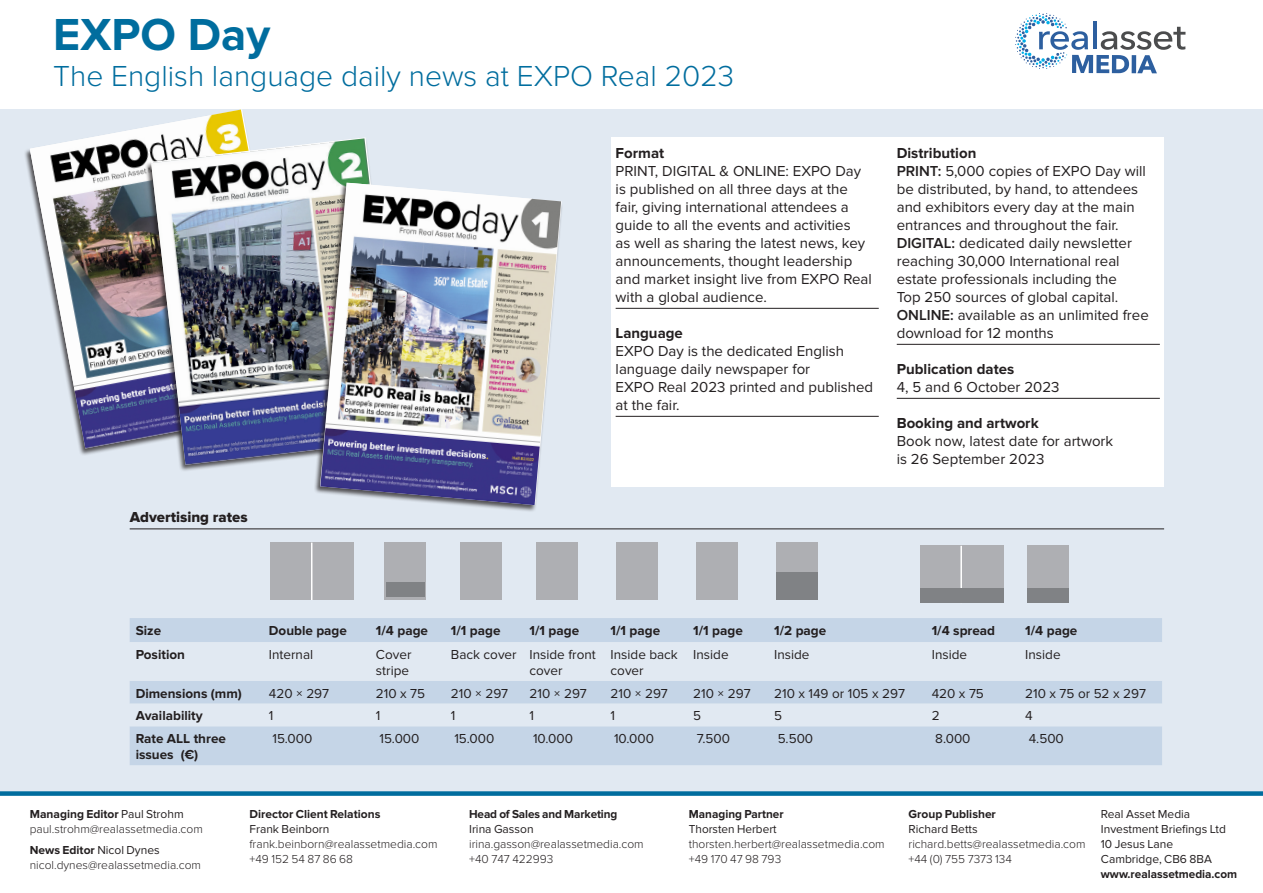
<style>
.page{position:relative;width:1263px;height:893px;background:#fff}
.page>*{position:absolute;margin:0;border:0;box-sizing:border-box;transform-origin:0 0}
.t1{font:700 46.5px "Proxima Nova";color:#006d9e}
.t2{font:300 30px "Proxima Nova";color:#006d9e}
.t3{font:15px/18px "Proxima Nova";color:#231f20}
.t4{font:700 15px "Proxima Nova";color:#231f20}
.t5{font:15px "Proxima Nova Extrabld";color:#231f20}
.t6{font:13.5px/16.2px "Proxima Nova";color:#231f20}
.t7{font:700 13.5px/16.2px "Proxima Nova";color:#231f20}
._00_Body_copy{font:300 12px/15px "Proxima Nova";color:#231f20}
._00_Body_copy-2{font:700 12px/15px "Proxima Nova";color:#231f20}
._00_Body_copy-3{font:12px "Proxima Nova";color:#231f20}
.s1{font-weight:600}
.s2{font-weight:700}
.s3{font-weight:400}
</style>
<div class="page">
<div style="left:0;top:109px;width:1263px;height:687px;background:#e1e9f2"></div>
<div style="left:24px;top:109px;width:275px;height:347px;background:#231f20;opacity:.75"></div>
<img style="left:30px;top:110px;width:266px;height:338px">
<div style="left:611px;top:137px;width:553px;height:350px;background:#fff"></div>
<hr style="left:616px;top:308px;width:263px;height:1px;background:#231f20">
<hr style="left:616px;top:416px;width:263px;height:1px;background:#231f20">
<hr style="left:897px;top:344px;width:263px;height:1px;background:#231f20">
<hr style="left:897px;top:398px;width:263px;height:1px;background:#231f20">
<svg style="left:1015px;top:13px;width:170px;height:60px"></svg>
<div style="left:0;top:791px;width:1263px;height:5px;background:#006d9e"></div>
<div style="left:130px;top:618px;width:1032px;height:147px;background:#c5d5e7"></div>
<svg style="left:130px;top:642px;width:1032px;height:84px"></svg>
<div style="left:270px;top:543px;width:84px;height:57px;background:#aeafb3"></div>
<hr style="left:311px;top:543px;width:1px;height:57px;background:#fff">
<div style="left:384px;top:543px;width:42px;height:57px;background:#aeafb3"></div>
<div style="left:460px;top:543px;width:42px;height:57px;background:#aeafb3"></div>
<div style="left:536px;top:543px;width:42px;height:57px;background:#aeafb3"></div>
<div style="left:616px;top:543px;width:42px;height:57px;background:#aeafb3"></div>
<div style="left:386px;top:582px;width:38px;height:15px;background:#808285"></div>
<div style="left:696px;top:543px;width:42px;height:57px;background:#aeafb3"></div>
<div style="left:776px;top:543px;width:42px;height:57px;background:#aeafb3"></div>
<div style="left:776px;top:573px;width:42px;height:27px;background:#808285"></div>
<div style="left:920px;top:546px;width:84px;height:57px;background:#aeafb3"></div>
<hr style="left:960px;top:546px;width:2px;height:57px;background:#fff">
<div style="left:920px;top:588px;width:84px;height:15px;background:#808285"></div>
<div style="left:1027px;top:546px;width:42px;height:57px;background:#aeafb3"></div>
<div style="left:1027px;top:588px;width:42px;height:15px;background:#808285"></div>
<hr style="left:130px;top:528px;width:1034px;height:1px;background:#231f20">
<div style="left:145px;top:137px;width:256px;height:335px;background:#231f20;opacity:.75"></div>
<img style="left:151px;top:138px;width:248px;height:327px">
<div style="left:314px;top:183px;width:249px;height:330px;background:#231f20;opacity:.75"></div>
<img style="left:320px;top:183px;width:241px;height:322px">
<p class="t1" style="left:53px;top:8px;width:219px">EXPO Day</p>
<p class="t2" style="left:53px;top:59px;width:682px">The English language daily news at EXPO Real 2023</p>
<p class="t5" style="left:130px;top:508px;width:120px">Advertising rates</p>
<p class="t4" style="left:616px;top:144px;width:50px">Format</p>
<p class="t3" style="left:616px;top:162px;width:258px">PRINT, DIGITAL &amp; ONLINE: EXPO Day is published on all three days at the fair, giving international attendees a guide to all the events and activities<br>as well as sharing the latest news, key announcements, thought leadership and market insight live from EXPO Real with a global audience.</p>
<p class="t4" style="left:616px;top:324px;width:69px">Language</p>
<p class="t3" style="left:616px;top:342px;width:259px">EXPO Day is the dedicated English language daily newspaper for<br>EXPO Real 2023 printed and published at the fair.</p>
<p class="t4" style="left:897px;top:144px;width:81px">Distribution</p>
<p class="t3" style="left:897px;top:162px;width:254px"><span class="s1">PRINT:</span> 5,000 copies of EXPO Day will be distributed, by hand, to attendees and exhibitors every day at the main entrances and throughout the fair.<br><span class="s1">DIGITAL:</span> dedicated daily newsletter reaching 30,000 International real estate professionals including the<br>Top 250 sources of global capital.<br><span class="s1">ONLINE:</span> available as an unlimited free download for 12 months</p>
<p class="t4" style="left:897px;top:360px;width:119px">Publication dates</p>
<p class="t3" style="left:897px;top:378px;width:164px">4, 5 and 6 October 2023</p>
<p class="t4" style="left:897px;top:414px;width:143px">Booking and artwork</p>
<p class="t3" style="left:897px;top:432px;width:218px">Book now, latest date for artwork is 26 September 2023</p>
<p class="t7" style="left:136px;top:622px;width:27px">Size</p>
<p class="t7" style="left:269px;top:622px;width:80px">Double page</p>
<p class="t7" style="left:376px;top:622px;width:54px">1/4 page</p>
<p class="t7" style="left:451px;top:622px;width:51px">1/1 page</p>
<p class="t7" style="left:530px;top:622px;width:51px">1/1 page</p>
<p class="t7" style="left:611px;top:622px;width:51px">1/1 page</p>
<p class="t7" style="left:693px;top:622px;width:51px">1/1 page</p>
<p class="t7" style="left:774px;top:622px;width:54px">1/2 page</p>
<p class="t7" style="left:932px;top:622px;width:65px">1/4 spread</p>
<p class="t7" style="left:1025px;top:622px;width:54px">1/4 page</p>
<p class="t7" style="left:136px;top:646px;width:51px">Position</p>
<p class="t6" style="left:269px;top:646px;width:46px">Internal</p>
<p class="t6" style="left:376px;top:646px;width:37px">Cover stripe</p>
<p class="t6" style="left:451px;top:646px;width:67px">Back cover</p>
<p class="t6" style="left:530px;top:646px;width:68px">Inside front cover</p>
<p class="t6" style="left:611px;top:646px;width:69px">Inside back cover</p>
<p class="t6" style="left:693px;top:646px;width:37px">Inside</p>
<p class="t6" style="left:774px;top:646px;width:37px">Inside</p>
<p class="t6" style="left:932px;top:646px;width:37px">Inside</p>
<p class="t6" style="left:1025px;top:646px;width:37px">Inside</p>
<p class="t7" style="left:136px;top:685px;width:108px">Dimensions (mm)</p>
<p class="t6" style="left:269px;top:685px;width:62px">420 × 297</p>
<p class="t6" style="left:376px;top:685px;width:51px">210 x 75</p>
<p class="t6" style="left:451px;top:685px;width:59px">210 × 297</p>
<p class="t6" style="left:530px;top:685px;width:59px">210 × 297</p>
<p class="t6" style="left:611px;top:685px;width:59px">210 × 297</p>
<p class="t6" style="left:693px;top:685px;width:59px">210 × 297</p>
<p class="t6" style="left:774px;top:685px;width:132px">210 x 149 or 105 x 297</p>
<p class="t6" style="left:932px;top:685px;width:54px">420 x 75</p>
<p class="t6" style="left:1025px;top:685px;width:122px">210 x 75 or 52 x 297</p>
<p class="t7" style="left:136px;top:708px;width:69px">Availability</p>
<p class="t6" style="left:269px;top:708px;width:6px">1</p>
<p class="t6" style="left:376px;top:708px;width:6px">1</p>
<p class="t6" style="left:451px;top:708px;width:6px">1</p>
<p class="t6" style="left:530px;top:708px;width:6px">1</p>
<p class="t6" style="left:611px;top:708px;width:6px">1</p>
<p class="t6" style="left:693px;top:708px;width:9px">5</p>
<p class="t6" style="left:774px;top:708px;width:9px">5</p>
<p class="t6" style="left:932px;top:708px;width:9px">2</p>
<p class="t6" style="left:1025px;top:708px;width:9px">4</p>
<p class="t7" style="left:136px;top:731px;width:92px">Rate ALL three issues (€)</p>
<p class="t6" style="left:272px;top:731px;width:42px">15.000</p>
<p class="t6" style="left:379px;top:731px;width:42px">15.000</p>
<p class="t6" style="left:454px;top:731px;width:42px">15.000</p>
<p class="t6" style="left:533px;top:731px;width:41px">10.000</p>
<p class="t6" style="left:614px;top:731px;width:41px">10.000</p>
<p class="t6" style="left:697px;top:731px;width:35px">7.500</p>
<p class="t6" style="left:778px;top:731px;width:37px">5.500</p>
<p class="t6" style="left:935px;top:731px;width:37px">8.000</p>
<p class="t6" style="left:1029px;top:731px;width:37px">4.500</p>
<p class="_00_Body_copy" style="left:30px;top:806px;width:175px"><span class="s2">Managing Editor</span> <span class="s3">Paul Strohm </span>paul.strohm@realassetmedia.com</p>
<p class="_00_Body_copy" style="left:30px;top:843px;width:173px"><span class="s2">News Editor</span> <span class="s3">Nicol Dynes </span>nicol.dynes@realassetmedia.com</p>
<p class="_00_Body_copy" style="left:249px;top:806px;width:190px"><span class="s2">Director Client Relations<br></span><span class="s3">Frank Beinborn </span>frank.beinborn@realassetmedia.com +49 152 54 87 86 68</p>
<p class="_00_Body_copy-2" style="left:469px;top:806px;width:150px">Head of Sales and Marketing<br><span class="s3">Irina Gasson</span></p>
<p class="_00_Body_copy" style="left:469px;top:836px;width:176px">irina.gasson@realassetmedia.com</p>
<p class="_00_Body_copy" style="left:469px;top:851px;width:86px">+40 747 422993</p>
<p class="_00_Body_copy-2" style="left:689px;top:806px;width:96px">Managing Partner<br><span class="s3">Thorsten Herbert</span></p>
<p class="_00_Body_copy" style="left:689px;top:836px;width:197px">thorsten.herbert@realassetmedia.com +49 170 47 98 793</p>
<p class="_00_Body_copy-2" style="left:908px;top:806px;width:89px">Group Publisher<br><span class="s3">Richard Betts</span></p>
<p class="_00_Body_copy" style="left:908px;top:836px;width:178px">richard.betts@realassetmedia.com</p>
<p class="_00_Body_copy" style="left:908px;top:851px;width:105px">+44 (0) 755 7373 134</p>
<p class="_00_Body_copy-3" style="left:1101px;top:807px;width:91px">Real Asset Media</p>
<p class="_00_Body_copy-3" style="left:1101px;top:822px;width:127px">Investment Briefings Ltd</p>
<p class="_00_Body_copy-3" style="left:1101px;top:837px;width:74px">10 Jesus Lane</p>
<p class="_00_Body_copy-3" style="left:1101px;top:852px;width:113px">Cambridge, CB6 8BA</p>
<p class="_00_Body_copy-2" style="left:1101px;top:866px;width:138px">www.realassetmedia.com</p>
</div>
